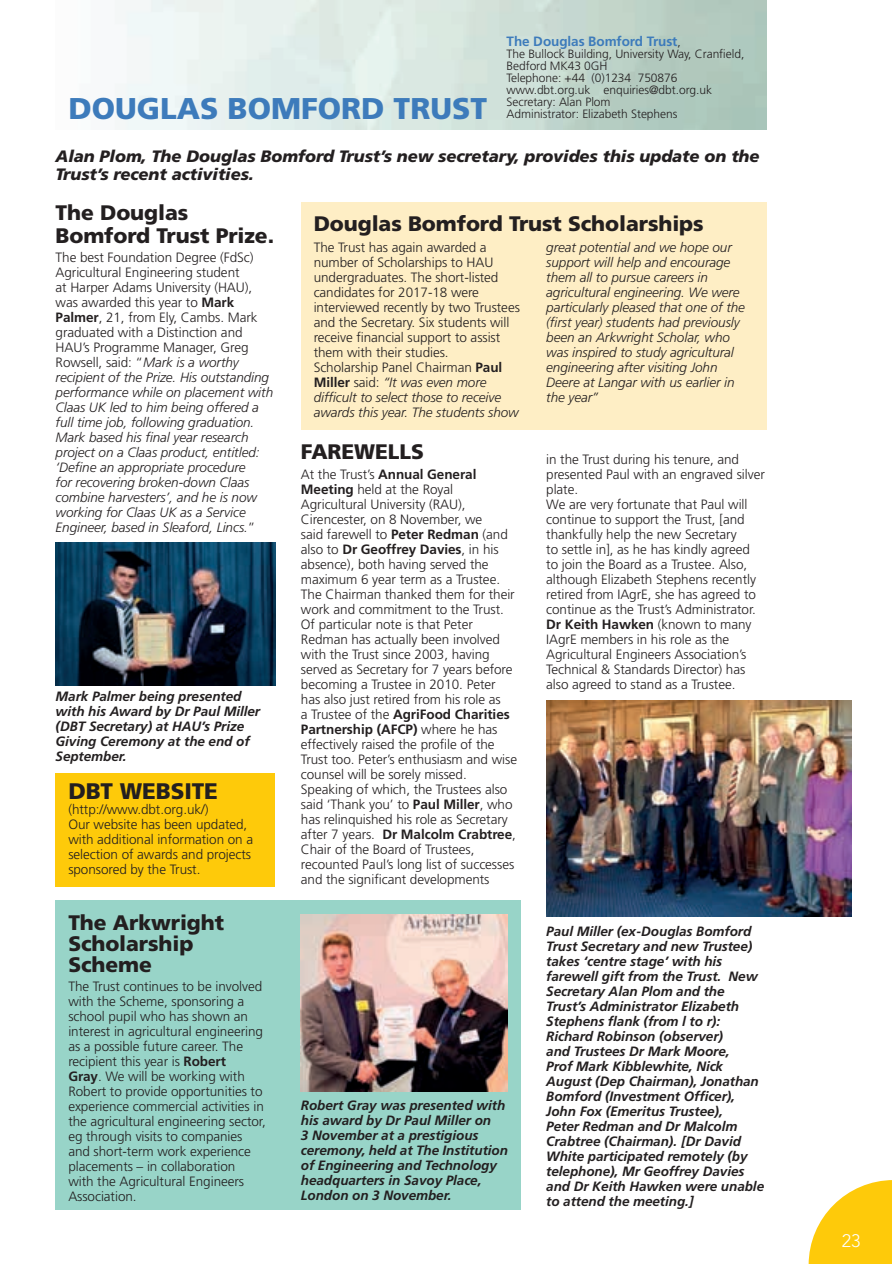
<style>
.page{position:relative;width:892px;height:1264px;background:#fff}
.page>*{position:absolute;margin:0;border:0;box-sizing:border-box;transform-origin:0 0}
.t1{font:900 30px "Frutiger";color:#3d7bbb}
.t2{font:900 22.5px "Frutiger";letter-spacing:-.005em;color:#231f20}
.t3{font:900 21px/21px "Frutiger";letter-spacing:-.005em;color:#231f20}
.t4{font:300 18px "Avenir";color:#fff}
.t5{font:italic 900 16.5px/18px "Frutiger";letter-spacing:-.005em;color:#231f20}
.t6{font:300 13.5px/15px "Frutiger";letter-spacing:-.005em;color:#231f20}
.t7{font:italic 300 13.5px/15px "Frutiger";letter-spacing:-.005em;color:#231f20}
.t8{font:italic 700 13.5px/15px "Frutiger";letter-spacing:-.005em;color:#231f20}
.t9{font:700 13.5px "Frutiger";letter-spacing:-.005em;color:#3d7bbb}
.t10{font:300 12px/12px "Frutiger";letter-spacing:-.005em;color:#231f20}
.s1{font-weight:300;font-size:12px;color:#231f20}
.s2{font-style:normal}
.s3{font-weight:700;font-style:normal}
.s4{font-weight:700}
.s5{font-style:italic}
</style>
<div class="page">
<img style="left:56px;top:543px;width:219px;height:142px">
<div style="left:301px;top:203px;width:465px;height:227px;background:#feeec5"></div>
<div style="left:56px;top:900px;width:464px;height:309px;background:#98d4c8"></div>
<img style="left:546px;top:700px;width:305px;height:216px">
<img style="left:301px;top:914px;width:207px;height:177px">
<div style="left:56px;top:773px;width:219px;height:113px;background:#feca0a"></div>
<svg style="left:808px;top:1180px;width:84px;height:84px"></svg>
<p class="t9" style="left:506px;top:34px;width:176px">The Douglas Bomford Trust<span class="s1">,</span></p>
<p class="t10" style="left:506px;top:48px;width:239px">The Bullock Building, University Way, Cranfield,<br>Bedford MK43 0GH<br>Telephone: +44 (0)1234 750876 www.dbt.org.uk enquiries@dbt.org.uk<br>Secretary: Alan Plom<br>Administrator: Elizabeth Stephens</p>
<p class="t5" style="left:56px;top:147px;width:705px">Alan Plom, The Douglas Bomford Trust’s new secretary, provides this update on the<br>Trust’s recent activities.</p>
<h3 class="t3" style="left:56px;top:201px;width:220px;line-height:22.5px">The Douglas<br>Bomford Trust Prize.</h3>
<p class="t7" style="left:56px;top:250px;width:219px"><span class="s2">The best Foundation Degree (FdSc)<br>Agricultural Engineering student<br>at Harper Adams University (HAU), was awarded this year to</span> <span class="s3">Mark Palmer</span><span class="s2">, 21, from Ely, Cambs. Mark graduated with a Distinction and HAU’s Programme Manager, Greg Rowsell, said: “</span>Mark is a worthy recipient of the Prize. His outstanding performance while on placement with Claas UK led to him being offered a full time job, following graduation.<br>Mark based his final year research project on a Claas product, entitled: ‘Define an appropriate procedure<br>for recovering broken-down Claas combine harvesters’, and he is now working for Claas UK as a Service Engineer, based in Sleaford, Lincs.<span class="s2">”</span></p>
<h1 class="t1" style="left:68px;top:90px;width:420px">DOUGLAS BOMFORD TRUST</h1>
<h3 class="t3" style="left:313px;top:213px;width:391px">Douglas Bomford Trust Scholarships</h3>
<p class="t6" style="left:313px;top:239px;width:208px">The Trust has again awarded a number of Scholarships to HAU undergraduates. The short-listed candidates for 2017-18 were interviewed recently by two Trustees and the Secretary. Six students will receive financial support to assist them with their studies.<br>Scholarship Panel Chairman <span class="s4">Paul<br>Miller</span> said: <span class="s5">“It was even more difficult to select those to receive awards this year. The students show</span></p>
<p class="t7" style="left:546px;top:239px;width:200px">great potential and we hope our support will help and encourage them all to pursue careers in agricultural engineering. We were particularly pleased that one of the (first year) students had previously been an Arkwright Scholar, who was inspired to study agricultural engineering after visiting John<br>Deere at Langar with us earlier in the year”</p>
<h3 class="t3" style="left:301px;top:441px;width:124px">FAREWELLS</h3>
<p class="t6" style="left:301px;top:466px;width:218px">At the Trust’s <span class="s4">Annual General Meeting</span> held at the Royal Agricultural University (RAU), Cirencester, on 8 November, we<br>said farewell to <span class="s4">Peter Redman</span> (and also to <span class="s4">Dr Geoffrey Davies</span>, in his absence), both having served the maximum 6 year term as a Trustee.<br>The Chairman thanked them for their work and commitment to the Trust.<br>Of particular note is that Peter Redman has actually been involved with the Trust since 2003, having served as Secretary for 7 years before becoming a Trustee in 2010. Peter has also just retired from his role as<br>a Trustee of the <span class="s4">AgriFood Charities Partnership (AFCP)</span> where he has effectively raised the profile of the Trust too. Peter’s enthusiasm and wise counsel will be sorely missed.<br>Speaking of which, the Trustees also said ‘Thank you’ to <span class="s4">Paul Miller</span>, who has relinquished his role as Secretary after 7 years. <span class="s4">Dr Malcolm Crabtree</span>, Chair of the Board of Trustees, recounted Paul’s long list of successes and the significant developments</p>
<p class="t6" style="left:546px;top:452px;width:220px">in the Trust during his tenure, and presented Paul with an engraved silver plate.<br>We are very fortunate that Paul will continue to support the Trust, [and thankfully help the new Secretary<br>to settle in], as he has kindly agreed to join the Board as a Trustee. Also, although Elizabeth Stephens recently retired from IAgrE, she has agreed to continue as the Trust’s Administrator.<br><span class="s4">Dr Keith Hawken</span> (known to many IAgrE members in his role as the Agricultural Engineers Association’s Technical &amp; Standards Director) has also agreed to stand as a Trustee.</p>
<p class="t8" style="left:56px;top:689px;width:206px">Mark Palmer being presented with his Award by Dr Paul Miller (DBT Secretary) at HAU’s Prize<br>Giving Ceremony at the end of<br>September.</p>
<h2 class="t2" style="left:68px;top:777px;width:151px">DBT WEBSITE</h2>
<p class="t6" style="left:68px;top:802px;width:186px">(http://www.dbt.org.uk/)<br>Our website has been updated, with additional information on a selection of awards and projects sponsored by the Trust.</p>
<h3 class="t3" style="left:68px;top:911px;width:157px">The Arkwright<br>Scholarship<br>Scheme</h3>
<p class="t6" style="left:68px;top:978px;width:199px">The Trust continues to be involved with the Scheme, sponsoring a school pupil who has shown an interest in agricultural engineering as a possible future career. The recipient this year is <span class="s4">Robert<br>Gray</span>. We will be working with<br>Robert to provide opportunities to experience commercial activities in the agricultural engineering sector, eg through visits to companies and short-term work experience placements – in collaboration<br>with the Agricultural Engineers<br>Association.</p>
<p class="t8" style="left:301px;top:1097px;width:208px">Robert Gray was presented with his award by Dr Paul Miller on<br>3 November at a prestigious ceremony, held at The Institution of Engineering and Technology headquarters in Savoy Place,<br>London on 3 November.</p>
<p class="t8" style="left:546px;top:924px;width:219px">Paul Miller (ex-Douglas Bomford<br>Trust Secretary and new Trustee) takes ‘centre stage’ with his farewell gift from the Trust. New<br>Secretary Alan Plom and the<br>Trust’s Administrator Elizabeth<br>Stephens flank (from l to r):<br>Richard Robinson (observer)<br>and Trustees Dr Mark Moore,<br>Prof Mark Kibblewhite, Nick<br>August (Dep Chairman), Jonathan<br>Bomford (Investment Officer),<br>John Fox (Emeritus Trustee),<br>Peter Redman and Dr Malcolm<br>Crabtree (Chairman). [Dr David<br>White participated remotely (by telephone), Mr Geoffrey Davies and Dr Keith Hawken were unable to attend the meeting.]</p>
<h3 class="t4" style="left:841px;top:1230px;width:20px">23</h3>
</div>
